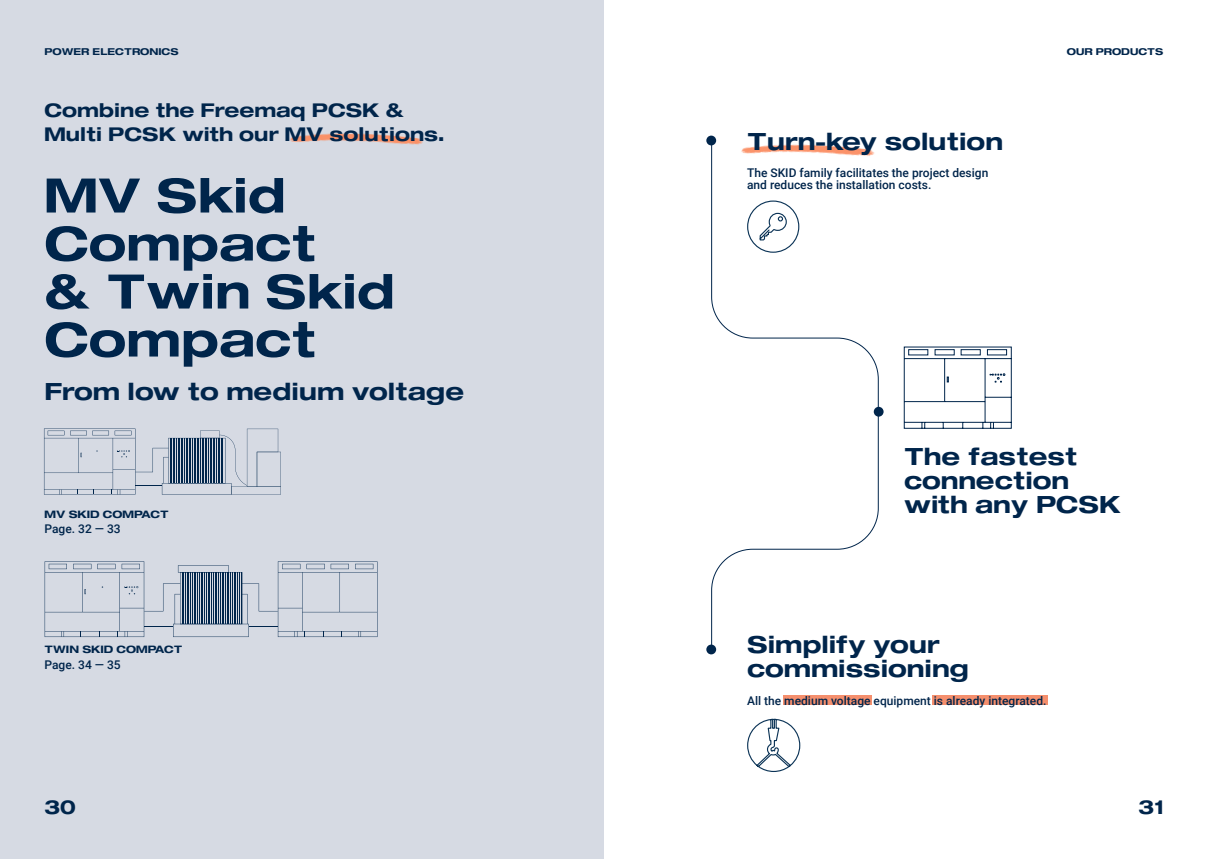
<style>
.page{position:relative;width:1208px;height:859px;background:#fff}
.page>*{position:absolute;margin:0;border:0;box-sizing:border-box;transform-origin:0 0}
.t1{font:60px/48px "FLURO Bold";color:#00254b}
.t2{font:30px/24px "FLURO Bold";color:#00254b}
.t3{font:24px/24px "FLURO Bold";color:#00254b}
.t4{font:13px "FLURO Bold";color:#00254b}
.t5{font:500 12px/12px "Roboto";color:#00254b}
.t6{font:12px "FLURO Bold";color:#00254b}
</style>
<div class="page">
<div style="left:0;top:0;width:604px;height:859px;background:#d6dae3"></div>
<img style="left:290px;top:133px;width:133px;height:12px">
<div style="left:783px;top:696px;width:88px;height:9px;background:#f58f6d"></div>
<div style="left:932px;top:696px;width:115px;height:9px;background:#f58f6d"></div>
<svg style="left:44px;top:429px;width:237px;height:66px"></svg>
<svg style="left:45px;top:561px;width:332px;height:76px"></svg>
<hr style="left:182px;top:572px;width:1px;height:52px;background:#00254b">
<hr style="left:183px;top:572px;width:1px;height:52px;background:#00254b">
<hr style="left:185px;top:572px;width:1px;height:52px;background:#00254b">
<hr style="left:187px;top:572px;width:1px;height:52px;background:#00254b">
<hr style="left:189px;top:572px;width:1px;height:52px;background:#00254b">
<hr style="left:190px;top:572px;width:1px;height:52px;background:#00254b">
<hr style="left:192px;top:572px;width:1px;height:52px;background:#00254b">
<hr style="left:194px;top:572px;width:1px;height:52px;background:#00254b">
<hr style="left:196px;top:572px;width:1px;height:52px;background:#00254b">
<hr style="left:197px;top:572px;width:1px;height:52px;background:#00254b">
<hr style="left:199px;top:572px;width:1px;height:52px;background:#00254b">
<hr style="left:201px;top:572px;width:1px;height:52px;background:#00254b">
<hr style="left:203px;top:572px;width:1px;height:52px;background:#00254b">
<hr style="left:204px;top:572px;width:1px;height:52px;background:#00254b">
<hr style="left:206px;top:572px;width:1px;height:52px;background:#00254b">
<hr style="left:208px;top:572px;width:1px;height:52px;background:#00254b">
<hr style="left:210px;top:572px;width:1px;height:52px;background:#00254b">
<hr style="left:211px;top:572px;width:1px;height:52px;background:#00254b">
<hr style="left:213px;top:572px;width:1px;height:52px;background:#00254b">
<hr style="left:215px;top:572px;width:1px;height:52px;background:#00254b">
<hr style="left:217px;top:572px;width:1px;height:52px;background:#00254b">
<hr style="left:218px;top:572px;width:1px;height:52px;background:#00254b">
<hr style="left:220px;top:572px;width:1px;height:52px;background:#00254b">
<hr style="left:222px;top:572px;width:1px;height:52px;background:#00254b">
<hr style="left:223px;top:572px;width:1px;height:52px;background:#00254b">
<hr style="left:225px;top:572px;width:1px;height:52px;background:#00254b">
<hr style="left:227px;top:572px;width:1px;height:52px;background:#00254b">
<hr style="left:229px;top:572px;width:1px;height:52px;background:#00254b">
<hr style="left:230px;top:572px;width:1px;height:52px;background:#00254b">
<hr style="left:232px;top:572px;width:1px;height:52px;background:#00254b">
<hr style="left:234px;top:572px;width:1px;height:52px;background:#00254b">
<hr style="left:236px;top:572px;width:1px;height:52px;background:#00254b">
<hr style="left:237px;top:572px;width:1px;height:52px;background:#00254b">
<hr style="left:239px;top:572px;width:1px;height:52px;background:#00254b">
<hr style="left:241px;top:572px;width:1px;height:52px;background:#00254b">
<div style="left:706px;top:136px;width:10px;height:9px;background:#00254b;border-radius:50%"></div>
<div style="left:873px;top:407px;width:10px;height:10px;background:#00254b;border-radius:50%"></div>
<div style="left:706px;top:645px;width:10px;height:9px;background:#00254b;border-radius:50%"></div>
<svg style="left:711px;top:140px;width:168px;height:512px"></svg>
<div style="left:747px;top:201px;width:52px;height:52px;border:1px solid #0b3356;border-radius:50%"></div>
<svg style="left:759px;top:212px;width:28px;height:29px"></svg>
<svg style="left:747px;top:718px;width:54px;height:54px"></svg>
<svg style="left:903px;top:346px;width:108px;height:83px"></svg>
<p class="t6" style="left:45px;top:45px;width:136px">POWER ELECTRONICS</p>
<p class="t6" style="left:1066px;top:45px;width:98px">OUR PRODUCTS</p>
<h3 class="t3" style="left:45px;top:97px;width:401px">Combine the Freemaq PCSK &amp;<br>Multi PCSK with our MV solutions.</h3>
<h1 class="t1" style="left:45px;top:169px;width:352px">MV Skid<br>Compact<br>&amp; Twin Skid<br>Compact</h1>
<h2 class="t2" style="left:45px;top:378px;width:421px">From low to medium voltage</h2>
<p class="t4" style="left:45px;top:507px;width:126px">MV SKID COMPACT</p>
<p class="t5" style="left:45px;top:523px;width:78px">Page. 32 — 33</p>
<p class="t4" style="left:45px;top:643px;width:139px">TWIN SKID COMPACT</p>
<p class="t5" style="left:45px;top:658px;width:78px">Page. 34 — 35</p>
<h2 class="t2" style="left:747px;top:128px;width:257px">Turn-key solution</h2>
<p class="t5" style="left:747px;top:166px;width:243px">The SKID family facilitates the project design and reduces the installation costs.</p>
<h2 class="t2" style="left:904px;top:443px;width:219px">The fastest connection with any PCSK</h2>
<h2 class="t2" style="left:747px;top:632px;width:223px">Simplify your commissioning</h2>
<p class="t5" style="left:747px;top:694px;width:301px">All the medium voltage equipment is already integrated.</p>
<h3 class="t3" style="left:45px;top:795px;width:33px">30</h3>
<h3 class="t3" style="left:1138px;top:795px;width:26px">31</h3>
</div>
